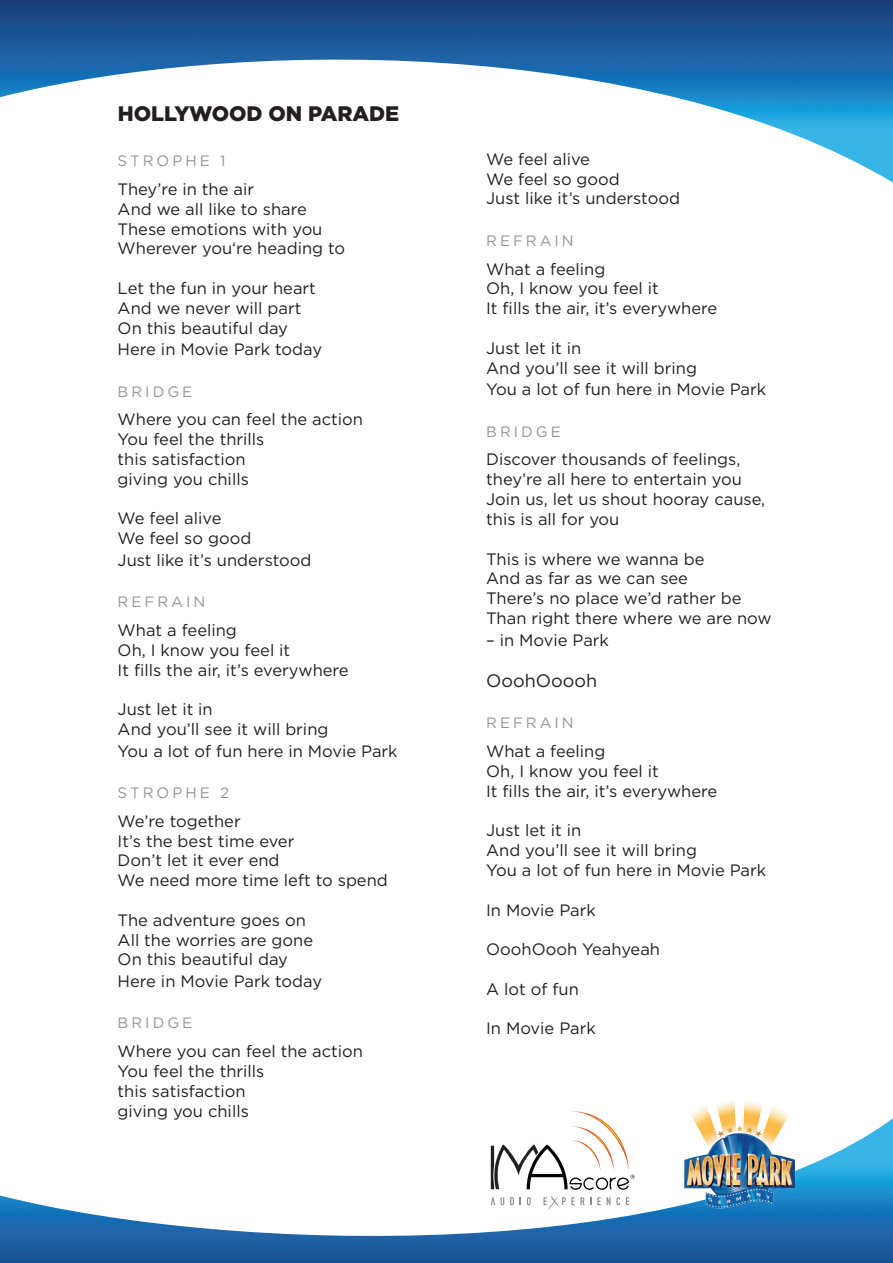
<style>
.page{position:relative;width:893px;height:1263px;background:#fff}
.page>*{position:absolute;margin:0;border:0;box-sizing:border-box;transform-origin:0 0}
.t1{font:900 21px "Gotham HTF";color:#231f20}
.t2{font:18px "Gotham HTF";color:#231f20}
.t3{font:16.5px/19.8px "Gotham HTF";color:#231f20}
.t4{font:15px "Gotham HTF";letter-spacing:.2em;color:#939598}
</style>
<div class="page">
<img style="left:0;top:1118px;width:893px;height:145px">
<img style="left:683px;top:1101px;width:113px;height:108px">
<svg style="left:491px;top:1111px;width:144px;height:79px"></svg>
<svg style="left:491px;top:1197px;width:4px;height:8px"></svg>
<svg style="left:501px;top:1197px;width:3px;height:8px"></svg>
<svg style="left:510px;top:1197px;width:4px;height:8px"></svg>
<svg style="left:527px;top:1197px;width:4px;height:8px"></svg>
<svg style="left:581px;top:1197px;width:10px;height:8px"></svg>
<svg style="left:597px;top:1197px;width:4px;height:8px"></svg>
<svg style="left:607px;top:1197px;width:3px;height:8px"></svg>
<svg style="left:616px;top:1197px;width:4px;height:8px"></svg>
<svg style="left:626px;top:1197px;width:3px;height:8px"></svg>
<svg style="left:544px;top:1196px;width:31px;height:14px"></svg>
<img style="left:0;top:0;width:893px;height:183px">
<p class="t1" style="left:118px;top:102px;width:283px">HOLLYWOOD ON PARADE</p>
<p class="t4" style="left:118px;top:152px;width:110px">STROPHE 1</p>
<p class="t3" style="left:118px;top:179px;width:229px">They’re in the air<br>And we all like to share<br>These emotions with you<br>Wherever you‘re heading to</p>
<p class="t3" style="left:118px;top:278px;width:200px">Let the fun in your heart<br>And we never will part<br>On this beautiful day</p>
<p class="t3" style="left:118px;top:339px;width:206px">Here in Movie Park today</p>
<p class="t4" style="left:118px;top:383px;width:76px">BRIDGE</p>
<p class="t3" style="left:118px;top:409px;width:247px">Where you can feel the action<br>You feel the thrills<br>this satisfaction<br>giving you chills</p>
<p class="t3" style="left:118px;top:508px;width:135px">We feel alive<br>We feel so good</p>
<p class="t3" style="left:118px;top:550px;width:195px">Just like it’s understood</p>
<p class="t4" style="left:118px;top:593px;width:89px">REFRAIN</p>
<p class="t3" style="left:118px;top:620px;width:233px">What a feeling<br>Oh, I know you feel it<br>It fills the air, it’s everywhere</p>
<p class="t3" style="left:118px;top:699px;width:212px">Just let it in<br>And you’ll see it will bring</p>
<p class="t3" style="left:118px;top:741px;width:282px">You a lot of fun here in Movie Park</p>
<p class="t4" style="left:118px;top:784px;width:113px">STROPHE 2</p>
<p class="t3" style="left:118px;top:811px;width:272px">We’re together<br>It’s the best time ever<br>Don’t let it ever end<br>We need more time left to spend</p>
<p class="t3" style="left:118px;top:910px;width:197px">The adventure goes on<br>All the worries are gone<br>On this beautiful day</p>
<p class="t3" style="left:118px;top:971px;width:206px">Here in Movie Park today</p>
<p class="t4" style="left:118px;top:1015px;width:76px">BRIDGE</p>
<p class="t3" style="left:118px;top:1041px;width:247px">Where you can feel the action<br>You feel the thrills<br>this satisfaction<br>giving you chills</p>
<p class="t3" style="left:486px;top:149px;width:195px">We feel alive<br>We feel so good<br>Just like it’s understood</p>
<p class="t4" style="left:486px;top:232px;width:89px">REFRAIN</p>
<p class="t3" style="left:486px;top:259px;width:233px">What a feeling<br>Oh, I know you feel it<br>It fills the air, it’s everywhere</p>
<p class="t3" style="left:486px;top:338px;width:212px">Just let it in<br>And you’ll see it will bring</p>
<p class="t3" style="left:486px;top:379px;width:282px">You a lot of fun here in Movie Park</p>
<p class="t4" style="left:486px;top:423px;width:76px">BRIDGE</p>
<p class="t3" style="left:486px;top:449px;width:281px">Discover thousands of feelings, they’re all here to entertain you<br>Join us, let us shout hooray cause, this is all for you</p>
<p class="t3" style="left:486px;top:548px;width:287px">This is where we wanna be<br>And as far as we can see<br>There’s no place we’d rather be<br>Than right there where we are now</p>
<p class="t3" style="left:486px;top:629px;width:124px">– in Movie Park</p>
<p class="t2" style="left:486px;top:671px;width:112px">OoohOoooh</p>
<p class="t4" style="left:486px;top:715px;width:89px">REFRAIN</p>
<p class="t3" style="left:486px;top:741px;width:233px">What a feeling<br>Oh, I know you feel it<br>It fills the air, it’s everywhere</p>
<p class="t3" style="left:486px;top:820px;width:282px">Just let it in<br>And you’ll see it will bring<br>You a lot of fun here in Movie Park</p>
<p class="t3" style="left:486px;top:899px;width:111px">In Movie Park</p>
<p class="t3" style="left:486px;top:939px;width:175px">OoohOooh Yeahyeah</p>
<p class="t3" style="left:486px;top:979px;width:94px">A lot of fun</p>
<p class="t3" style="left:486px;top:1018px;width:111px">In Movie Park</p>
</div>
